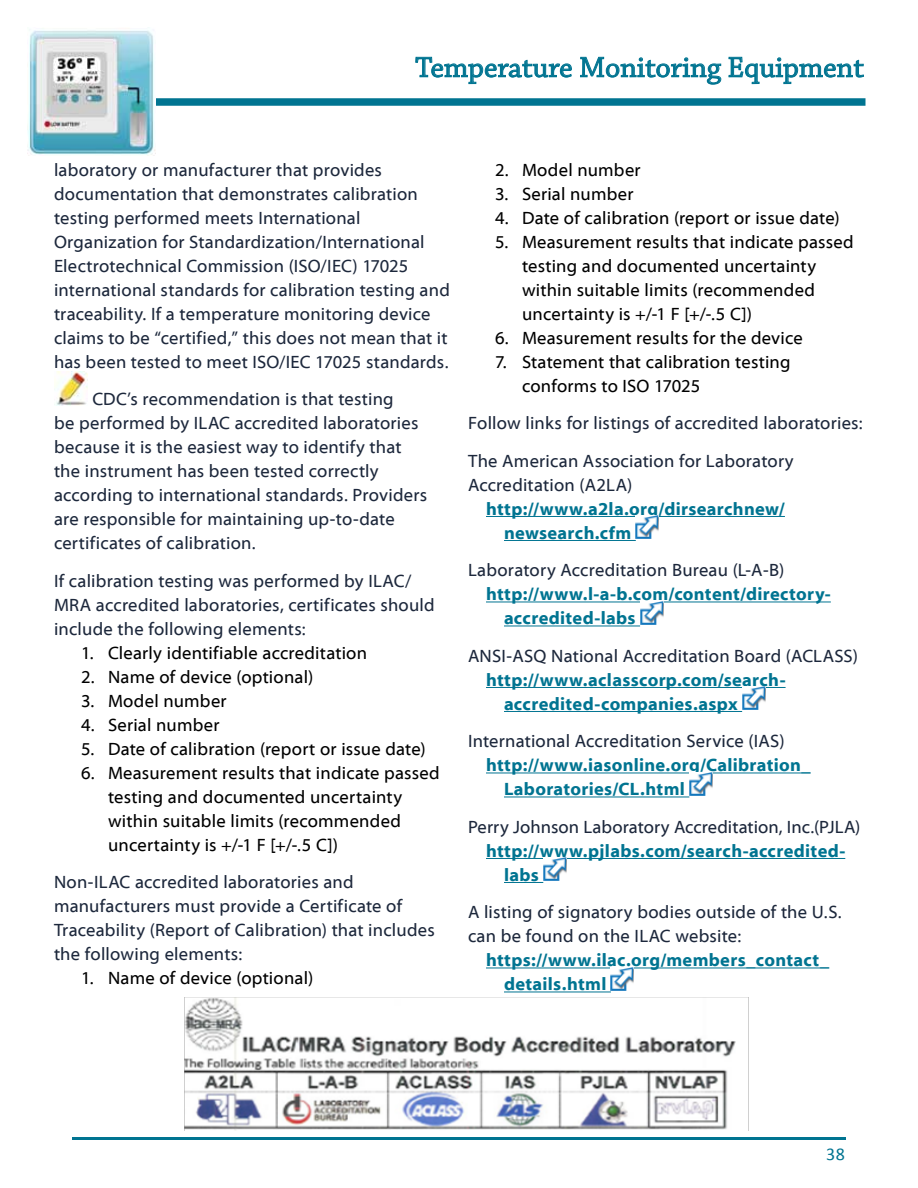
<style>
.page{position:relative;width:918px;height:1188px;background:#fff}
.page>*{position:absolute;margin:0;border:0;box-sizing:border-box;transform-origin:0 0}
.t1{font:30px "Chaparral Pro";color:#007491}
.Body_Text{font:18px/24px "Myriad Web Pro";letter-spacing:.01em;color:#1d283c}
.t2{font:18px/24px "Myriad Web Pro";letter-spacing:.01em;color:#000}
.indent{font:700 18px/24px "Myriad Web Pro";letter-spacing:.02em;color:#007491}
.t3{font:18px "Calibri";color:#007491}
</style>
<div class="page">
<svg style="left:415px;top:56px;width:157px;height:29px"></svg>
<svg style="left:580px;top:56px;width:142px;height:29px"></svg>
<svg style="left:728px;top:56px;width:136px;height:29px"></svg>
<div style="left:56px;top:98px;width:810px;height:8px;background:#007491"></div>
<hr style="left:72px;top:1137px;width:774px;height:3px;background:#007491">
<img style="left:27px;top:27px;width:129px;height:129px">
<img style="left:54px;top:371px;width:34px;height:34px">
<hr style="left:486px;top:516px;width:299px;height:1px;background:#007491">
<hr style="left:504px;top:540px;width:132px;height:1px;background:#007491">
<hr style="left:486px;top:602px;width:345px;height:1px;background:#007491">
<hr style="left:504px;top:626px;width:136px;height:1px;background:#007491">
<hr style="left:486px;top:687px;width:300px;height:1px;background:#007491">
<hr style="left:504px;top:711px;width:238px;height:1px;background:#007491">
<hr style="left:486px;top:773px;width:325px;height:1px;background:#007491">
<hr style="left:504px;top:797px;width:185px;height:1px;background:#007491">
<hr style="left:486px;top:858px;width:359px;height:1px;background:#007491">
<hr style="left:504px;top:882px;width:39px;height:1px;background:#007491">
<hr style="left:486px;top:968px;width:343px;height:1px;background:#007491">
<hr style="left:504px;top:992px;width:107px;height:1px;background:#007491">
<img style="left:636px;top:516px;width:23px;height:23px">
<img style="left:640px;top:601px;width:23px;height:23px">
<img style="left:742px;top:687px;width:23px;height:23px">
<img style="left:689px;top:772px;width:23px;height:23px">
<img style="left:543px;top:858px;width:23px;height:23px">
<img style="left:611px;top:967px;width:23px;height:23px">
<img style="left:184px;top:997px;width:565px;height:133px">
<h1 class="t1" style="left:415px;top:51px;width:450px">Temperature Monitoring Equipment</h1>
<p class="Body_Text" style="left:54px;top:158px;width:397px">laboratory or manufacturer that provides documentation that demonstrates calibration testing performed meets International Organization for Standardization/International Electrotechnical Commission (ISO/IEC) 17025 international standards for calibration testing and traceability. If a temperature monitoring device claims to be “certified,” this does not mean that it has been tested to meet ISO/IEC 17025 standards.</p>
<p class="Body_Text" style="left:54px;top:388px;width:375px;text-indent:38px">CDC’s recommendation is that testing<br>be performed by ILAC accredited laboratories because it is the easiest way to identify that the instrument has been tested correctly according to international standards. Providers are responsible for maintaining up-to-date certificates of calibration.</p>
<p class="Body_Text" style="left:54px;top:569px;width:382px">If calibration testing was performed by ILAC/<br>MRA accredited laboratories, certificates should include the following elements:</p>
<p class="t2" style="left:81px;top:641px;width:288px">1. Clearly identifiable accreditation</p>
<p class="t2" style="left:81px;top:665px;width:234px">2. Name of device (optional)</p>
<p class="t2" style="left:81px;top:689px;width:147px">3. Model number</p>
<p class="t2" style="left:81px;top:713px;width:140px">4. Serial number</p>
<p class="t2" style="left:81px;top:737px;width:346px">5. Date of calibration (report or issue date)</p>
<p class="t2" style="left:108px;top:761px;width:333px;text-indent:-27px">6. Measurement results that indicate passed testing and documented uncertainty within suitable limits (recommended uncertainty is +/-1 F [+/-.5 C])</p>
<p class="Body_Text" style="left:54px;top:871px;width:382px">Non-ILAC accredited laboratories and manufacturers must provide a Certificate of Traceability (Report of Calibration) that includes the following elements:</p>
<p class="t2" style="left:81px;top:967px;width:234px">1. Name of device (optional)</p>
<p class="t2" style="left:495px;top:158px;width:147px">2. Model number</p>
<p class="t2" style="left:495px;top:182px;width:140px">3. Serial number</p>
<p class="t2" style="left:495px;top:206px;width:346px">4. Date of calibration (report or issue date)</p>
<p class="t2" style="left:522px;top:230px;width:333px;text-indent:-27px">5. Measurement results that indicate passed testing and documented uncertainty within suitable limits (recommended uncertainty is +/-1 F [+/-.5 C])</p>
<p class="t2" style="left:495px;top:326px;width:309px">6. Measurement results for the device</p>
<p class="t2" style="left:522px;top:350px;width:270px;text-indent:-27px">7. Statement that calibration testing conforms to ISO 17025</p>
<p class="Body_Text" style="left:468px;top:412px;width:396px">Follow links for listings of accredited laboratories:</p>
<p class="Body_Text" style="left:468px;top:449px;width:327px">The American Association for Laboratory<br>Accreditation (A2LA)</p>
<p class="indent" style="left:504px;top:497px;width:282px;text-indent:-18px">http://www.a2la.org/dirsearchnew/ newsearch.cfm</p>
<p class="Body_Text" style="left:468px;top:559px;width:318px">Laboratory Accreditation Bureau (L-A-B)</p>
<p class="indent" style="left:504px;top:582px;width:328px;text-indent:-18px">http://www.l-a-b.com/content/directory&shy;accredited-labs</p>
<p class="Body_Text" style="left:468px;top:644px;width:392px">ANSI-ASQ National Accreditation Board (ACLASS)</p>
<p class="indent" style="left:504px;top:668px;width:283px;text-indent:-18px">http://www.aclasscorp.com/search&shy;accredited-companies.aspx</p>
<p class="Body_Text" style="left:468px;top:730px;width:318px">International Accreditation Service (IAS)</p>
<p class="indent" style="left:504px;top:753px;width:308px;text-indent:-18px">http://www.iasonline.org/Calibration_<br>Laboratories/CL.html</p>
<p class="Body_Text" style="left:468px;top:815px;width:394px">Perry Johnson Laboratory Accreditation, Inc.(PJLA)</p>
<p class="indent" style="left:504px;top:839px;width:343px;text-indent:-18px">http://www.pjlabs.com/search-accredited&shy;labs</p>
<p class="Body_Text" style="left:468px;top:901px;width:374px">A listing of signatory bodies outside of the U.S. can be found on the ILAC website:</p>
<p class="indent" style="left:504px;top:948px;width:327px;text-indent:-18px">https://www.ilac.org/members_contact_ details.html</p>
<p class="t3" style="left:826px;top:1142px;width:20px">38</p>
</div>
